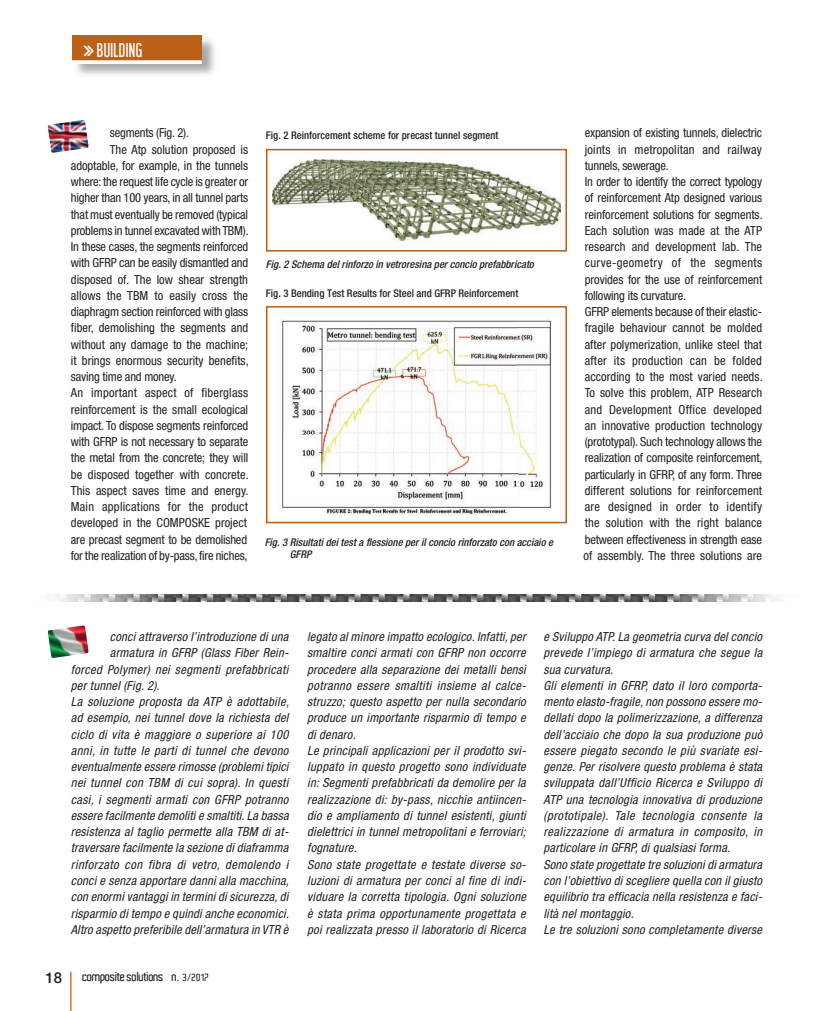
<style>
.page{position:relative;width:833px;height:1011px;background:#fff}
.page>*{position:absolute;margin:0;border:0;box-sizing:border-box;transform-origin:0 0}
.t1{font:17.5px "Libel Suit";letter-spacing:.02em;color:#fff}
.t2{font:500 15px "Helvetica Neue";color:#231f20}
.t3{font:italic condensed 12.5px/16.2px "Helvetica Neue";letter-spacing:.02em;color:#231f20}
.t4{font:condensed 12.5px/16.2px "Helvetica Neue";letter-spacing:-.005em;color:#231f20}
.t5{font:condensed 12.5px "Helvetica Neue";letter-spacing:.015em;color:#231f20}
.t6{font:600 12.5px "Aldo";letter-spacing:-.045em;color:#231f20}
.t7{font:italic 500 condensed 10.62px/11.8px "Helvetica Neue";color:#231f20}
.t8{font:500 condensed 10.62px "Helvetica Neue";color:#231f20}
.s1{font-family:"KG Arrows";font-size:25px}
.s2{font-size:10px}
</style>
<div class="page">
<hr style="left:70px;top:971px;width:1px;height:40px;background:#bc6017">
<img style="left:76px;top:39px;width:139px;height:36px">
<div style="left:72px;top:35px;width:130px;height:26px;background:#bc6017"></div>
<svg style="left:72px;top:60px;width:130px;height:4px"></svg>
<img style="left:55px;top:594px;width:719px;height:7px">
<img style="left:48px;top:120px;width:41px;height:33px">
<img style="left:48px;top:625px;width:41px;height:33px">
<img style="left:272px;top:160px;width:289px;height:80px">
<div style="left:266px;top:149px;width:301px;height:103px;border:2px solid #bc6017"></div>
<img style="left:279px;top:318px;width:272px;height:198px">
<div style="left:266px;top:306px;width:301px;height:217px;border:2px solid #bc6017"></div>
<h1 class="t1" style="left:83px;top:40px;width:61px"><span class="s1">w</span>BUILDING</h1>
<p class="t4" style="left:110px;top:125px;width:81px">segments (Fig. 2).</p>
<p class="t4" style="left:110px;top:141px;width:140px">The Atp solution proposed is</p>
<p class="t4" style="left:71px;top:157px;width:179px">adoptable, for example, in the tunnels</p>
<p class="t4" style="left:71px;top:173px;width:179px">where: the request life cycle is greater or</p>
<p class="t4" style="left:71px;top:190px;width:179px">higher than 100 years, in all tunnel parts</p>
<p class="t4" style="left:71px;top:206px;width:179px">that must eventually be removed (typical</p>
<p class="t4" style="left:71px;top:222px;width:179px">problems in tunnel excavated with TBM).</p>
<p class="t4" style="left:71px;top:238px;width:179px">In these cases, the segments reinforced</p>
<p class="t4" style="left:71px;top:255px;width:179px">with GFRP can be easily dismantled and</p>
<p class="t4" style="left:71px;top:271px;width:179px">disposed of. The low shear strength</p>
<p class="t4" style="left:71px;top:287px;width:179px">allows the TBM to easily cross the</p>
<p class="t4" style="left:71px;top:303px;width:179px">diaphragm section reinforced with glass</p>
<p class="t4" style="left:71px;top:320px;width:179px">fiber, demolishing the segments and</p>
<p class="t4" style="left:71px;top:336px;width:179px">without any damage to the machine;</p>
<p class="t4" style="left:71px;top:352px;width:179px">it brings enormous security benefits,</p>
<p class="t4" style="left:71px;top:368px;width:107px">saving time and money.</p>
<p class="t5" style="left:71px;top:386px;width:179px">An important aspect of fiberglass</p>
<p class="t4" style="left:71px;top:401px;width:179px">reinforcement is the small ecological</p>
<p class="t4" style="left:71px;top:417px;width:179px">impact. To dispose segments reinforced</p>
<p class="t4" style="left:71px;top:433px;width:179px">with GFRP is not necessary to separate</p>
<p class="t4" style="left:71px;top:450px;width:179px">the metal from the concrete; they will</p>
<p class="t4" style="left:71px;top:466px;width:179px">be disposed together with concrete.</p>
<p class="t4" style="left:71px;top:482px;width:179px">This aspect saves time and energy.</p>
<p class="t5" style="left:71px;top:499px;width:179px">Main applications for the product</p>
<p class="t4" style="left:71px;top:515px;width:178px">developed in the COMPOSKE project</p>
<p class="t4" style="left:71px;top:531px;width:178px">are precast segment to be demolished</p>
<p class="t4" style="left:71px;top:547px;width:178px">for the realization of by-pass, fire niches,</p>
<p class="t8" style="left:266px;top:129px;width:234px">Fig. 2 Reinforcement scheme for precast tunnel segment</p>
<p class="t7" style="left:266px;top:258px;width:269px">Fig. 2 Schema del rinforzo in vetroresina per concio prefabbricato</p>
<p class="t8" style="left:266px;top:287px;width:254px">Fig. 3 Bending Test Results for Steel and GFRP Reinforcement</p>
<p class="t7" style="left:290px;top:536px;width:265px;text-indent:-25px">Fig. 3 Risultati dei test a flessione per il concio rinforzato con acciaio e<br>GFRP</p>
<p class="t4" style="left:583px;top:125px;width:181px">expansion of existing tunnels, dielectric joints in metropolitan and railway tunnels, sewerage.<br>In order to identify the correct typology of reinforcement Atp designed various reinforcement solutions for segments.<br>Each solution was made at the ATP research and development lab. The curve-geometry of the segments provides for the use of reinforcement following its curvature.<br>GFRP elements because of their elastic&shy;fragile behaviour cannot be molded after polymerization, unlike steel that after its production can be folded according to the most varied needs.<br>To solve this problem, ATP Research and Development Office developed an innovative production technology (prototypal). Such technology allows the realization of composite reinforcement, particularly in GFRP, of any form. Three different solutions for reinforcement are designed in order to identify the solution with the right balance between effectiveness in strength ease of assembly. The three solutions are</p>
<p class="t3" style="left:110px;top:628px;width:180px">conci attraverso l’introduzione di una</p>
<p class="t3" style="left:110px;top:645px;width:180px">armatura in GFRP (Glass Fiber Rein-</p>
<p class="t3" style="left:71px;top:661px;width:219px">forced Polymer) nei segmenti prefabbricati</p>
<p class="t3" style="left:71px;top:677px;width:90px">per tunnel (Fig. 2).</p>
<p class="t3" style="left:71px;top:693px;width:220px">La soluzione proposta da ATP è adottabile,</p>
<p class="t3" style="left:71px;top:710px;width:219px">ad esempio, nei tunnel dove la richiesta del</p>
<p class="t3" style="left:71px;top:726px;width:219px">ciclo di vita è maggiore o superiore ai 100</p>
<p class="t3" style="left:71px;top:742px;width:219px">anni, in tutte le parti di tunnel che devono</p>
<p class="t3" style="left:71px;top:758px;width:219px">eventualmente essere rimosse (problemi tipici</p>
<p class="t3" style="left:71px;top:775px;width:219px">nei tunnel con TBM di cui sopra). In questi</p>
<p class="t3" style="left:71px;top:791px;width:219px">casi, i segmenti armati con GFRP potranno</p>
<p class="t3" style="left:71px;top:807px;width:219px">essere facilmente demoliti e smaltiti. La bassa</p>
<p class="t3" style="left:71px;top:823px;width:219px">resistenza al taglio permette alla TBM di at-</p>
<p class="t3" style="left:71px;top:840px;width:219px">traversare facilmente la sezione di diaframma</p>
<p class="t3" style="left:71px;top:856px;width:219px">rinforzato con fibra di vetro, demolendo i</p>
<p class="t3" style="left:71px;top:872px;width:219px">conci e senza apportare danni alla macchina,</p>
<p class="t3" style="left:71px;top:888px;width:219px">con enormi vantaggi in termini di sicurezza, di</p>
<p class="t3" style="left:71px;top:905px;width:220px">risparmio di tempo e quindi anche economici.</p>
<p class="t3" style="left:71px;top:921px;width:219px">Altro aspetto preferibile dell’armatura in VTR è</p>
<p class="t2" style="left:45px;top:969px;width:18px">18</p>
<p class="t6" style="left:82px;top:969px;width:128px">composite solutions n. <span class="s2">3/2017</span></p>
<p class="t3" style="left:307px;top:628px;width:220px">legato al minore impatto ecologico. Infatti, per smaltire conci armati con GFRP non occorre procedere alla separazione dei metalli bensì potranno essere smaltiti insieme al calce&shy;struzzo; questo aspetto per nulla secondario produce un importante risparmio di tempo e di denaro.<br>Le principali applicazioni per il prodotto svi&shy;luppato in questo progetto sono individuate in: Segmenti prefabbricati da demolire per la realizzazione di: by-pass, nicchie antiincen&shy;dio e ampliamento di tunnel esistenti, giunti dielettrici in tunnel metropolitani e ferroviari; fognature.<br>Sono state progettate e testate diverse so&shy;luzioni di armatura per conci al fine di indi&shy;viduare la corretta tipologia. Ogni soluzione è stata prima opportunamente progettata e poi realizzata presso il laboratorio di Ricerca</p>
<p class="t3" style="left:543px;top:628px;width:220px">e Sviluppo ATP. La geometria curva del concio prevede l’impiego di armatura che segue la sua curvatura.<br>Gli elementi in GFRP, dato il loro comporta&shy;mento elasto-fragile, non possono essere mo&shy;dellati dopo la polimerizzazione, a differenza dell’acciaio che dopo la sua produzione può essere piegato secondo le più svariate esi&shy;genze. Per risolvere questo problema è stata sviluppata dall’Ufficio Ricerca e Sviluppo di ATP una tecnologia innovativa di produzione (prototipale). Tale tecnologia consente la realizzazione di armatura in composito, in particolare in GFRP, di qualsiasi forma.<br>Sono state progettate tre soluzioni di armatura con l’obiettivo di scegliere quella con il giusto equilibrio tra efficacia nella resistenza e faci&shy;lità nel montaggio.<br>Le tre soluzioni sono completamente diverse</p>
</div>
